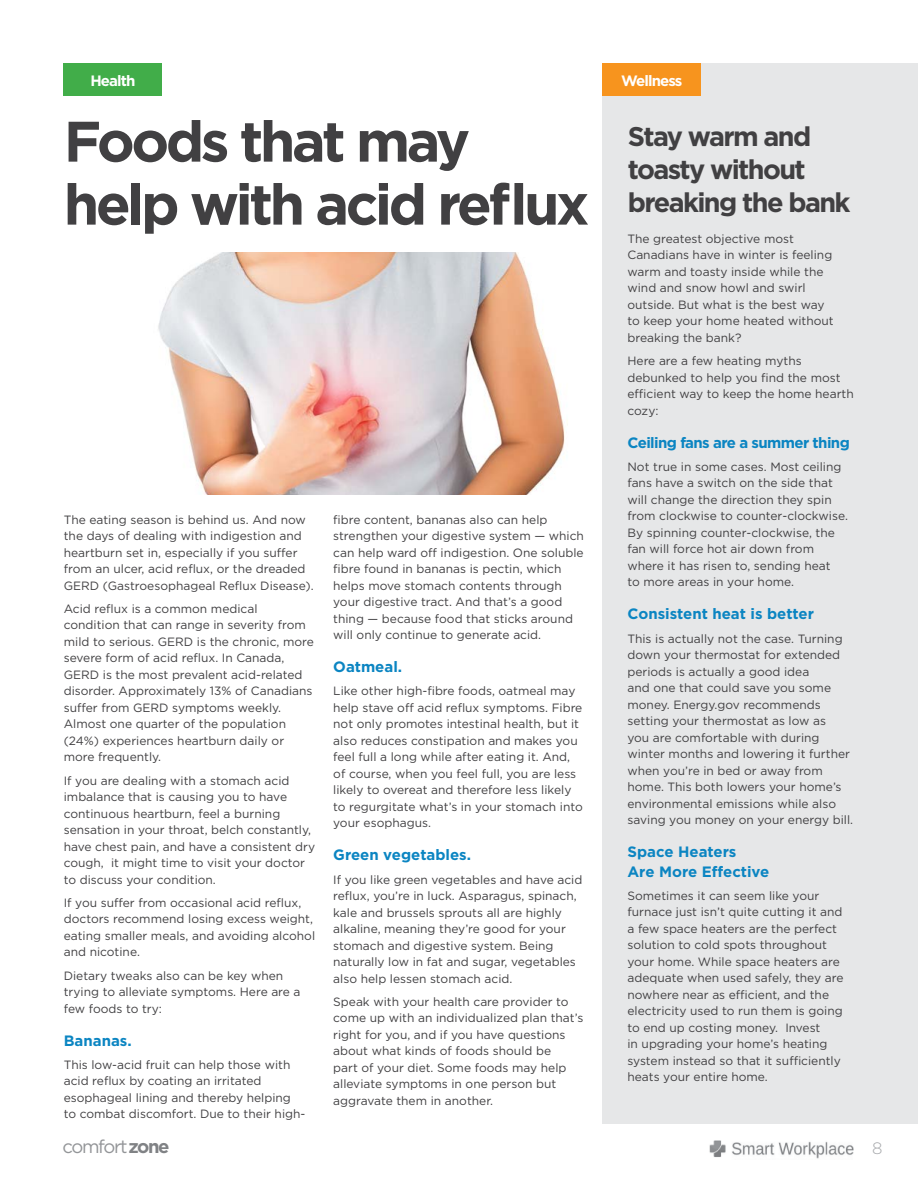
<style>
.page{position:relative;width:918px;height:1188px;background:#fff}
.page>*{position:absolute;margin:0;border:0;box-sizing:border-box;transform-origin:0 0}
.t1{font:700 57px/63px "Gotham";letter-spacing:-.06em;color:#414042}
.t2{font:700 27px/33px "Gotham";letter-spacing:-.06em;color:#414042}
.t3{font:18.45px "Gotham";letter-spacing:-.075em;color:#939598}
.t4{font:300 16.5px "Gotham";color:#a7a9ac}
.t5{font:700 15px/19.5px "Gotham";color:#0b85c2}
.t6{font:700 15px "Gotham";letter-spacing:-.04em;color:#0b85c2}
.t7{font:700 15px "Gotham";letter-spacing:-.06em;color:#fff}
.t8{font:12px/16.5px "Gotham";color:#414042}
.s1{font-weight:700;color:#808285}
</style>
<div class="page">
<img style="left:709px;top:1141px;width:145px;height:18px">
<img style="left:158px;top:253px;width:410px;height:242px">
<div style="left:603px;top:64px;width:315px;height:1060px;background:#e6e7e8"></div>
<div style="left:603px;top:64px;width:98px;height:32px;background:#f7941e"></div>
<div style="left:64px;top:64px;width:98px;height:32px;background:#41ad49"></div>
<p class="t7" style="left:90px;top:71px;width:47px">Health</p>
<p class="t7" style="left:621px;top:71px;width:63px">Wellness</p>
<h1 class="t1" style="left:64px;top:110px;width:527px">Foods that may help with acid reflux</h1>
<p class="t8" style="left:64px;top:511px;width:251px">The eating season is behind us. And now the days of dealing with indigestion and heartburn set in, especially if you suffer from an ulcer, acid reflux, or the dreaded GERD (Gastroesophageal Reflux Disease).</p>
<p class="t8" style="left:64px;top:600px;width:252px">Acid reflux is a common medical condition that can range in severity from mild to serious. GERD is the chronic, more severe form of acid reflux. In Canada, GERD is the most prevalent acid-related disorder. Approximately 13% of Canadians suffer from GERD symptoms weekly.<br>Almost one quarter of the population (24%) experiences heartburn daily or more frequently.</p>
<p class="t8" style="left:64px;top:772px;width:253px">If you are dealing with a stomach acid imbalance that is causing you to have continuous heartburn, feel a burning sensation in your throat, belch constantly, have chest pain, and have a consistent dry cough, it might time to visit your doctor to discuss your condition.</p>
<p class="t8" style="left:64px;top:894px;width:253px">If you suffer from occasional acid reflux, doctors recommend losing excess weight, eating smaller meals, and avoiding alcohol and nicotine.</p>
<p class="t8" style="left:64px;top:967px;width:238px">Dietary tweaks also can be key when trying to alleviate symptoms. Here are a few foods to try:</p>
<p class="t5" style="left:64px;top:1031px;width:69px">Bananas.</p>
<p class="t8" style="left:64px;top:1056px;width:243px">This low-acid fruit can help those with acid reflux by coating an irritated esophageal lining and thereby helping to combat discomfort. Due to their high-</p>
<p class="t8" style="left:333px;top:511px;width:252px">fibre content, bananas also can help strengthen your digestive system — which can help ward off indigestion. One soluble fibre found in bananas is pectin, which helps move stomach contents through your digestive tract. And that’s a good thing — because food that sticks around will only continue to generate acid.</p>
<p class="t5" style="left:333px;top:657px;width:70px">Oatmeal.</p>
<p class="t8" style="left:333px;top:683px;width:251px">Like other high-fibre foods, oatmeal may help stave off acid reflux symptoms. Fibre not only promotes intestinal health, but it also reduces constipation and makes you feel full a long while after eating it. And, of course, when you feel full, you are less likely to overeat and therefore less likely to regurgitate what’s in your stomach into your esophagus.</p>
<p class="t5" style="left:333px;top:845px;width:139px">Green vegetables.</p>
<p class="t8" style="left:333px;top:871px;width:251px">If you like green vegetables and have acid reflux, you’re in luck. Asparagus, spinach, kale and brussels sprouts all are highly alkaline, meaning they’re good for your stomach and digestive system. Being naturally low in fat and sugar, vegetables also help lessen stomach acid.</p>
<p class="t8" style="left:333px;top:993px;width:252px">Speak with your health care provider to come up with an individualized plan that’s right for you, and if you have questions about what kinds of foods should be<br>part of your diet. Some foods may help alleviate symptoms in one person but aggravate them in another.</p>
<h2 class="t2" style="left:628px;top:120px;width:224px">Stay warm and toasty without breaking the bank</h2>
<p class="t8" style="left:627px;top:230px;width:208px">The greatest objective most<br>Canadians have in winter is feeling warm and toasty inside while the wind and snow howl and swirl outside. But what is the best way to keep your home heated without breaking the bank?</p>
<p class="t8" style="left:627px;top:352px;width:228px">Here are a few heating myths debunked to help you find the most efficient way to keep the home hearth cozy:</p>
<p class="t6" style="left:627px;top:432px;width:224px">Ceiling fans are a summer thing</p>
<p class="t8" style="left:627px;top:458px;width:222px">Not true in some cases. Most ceiling fans have a switch on the side that will change the direction they spin from clockwise to counter-clockwise.<br>By spinning counter-clockwise, the fan will force hot air down from where it has risen to, sending heat<br>to more areas in your home.</p>
<p class="t5" style="left:627px;top:604px;width:188px">Consistent heat is better</p>
<p class="t8" style="left:627px;top:630px;width:227px">This is actually not the case. Turning down your thermostat for extended periods is actually a good idea<br>and one that could save you some money. Energy.gov recommends setting your thermostat as low as<br>you are comfortable with during winter months and lowering it further when you’re in bed or away from home. This both lowers your home’s environmental emissions while also saving you money on your energy bill.</p>
<p class="t5" style="left:627px;top:842px;width:143px">Space Heaters<br>Are More Effective</p>
<p class="t8" style="left:627px;top:887px;width:217px">Sometimes it can seem like your furnace just isn’t quite cutting it and a few space heaters are the perfect solution to cold spots throughout your home. While space heaters are adequate when used safely, they are nowhere near as efficient, and the electricity used to run them is going to end up costing money. Invest<br>in upgrading your home’s heating system instead so that it sufficiently heats your entire home.</p>
<h3 class="t3" style="left:63px;top:1135px;width:108px">comfort<span class="s1">zone</span></h3>
<h3 class="t4" style="left:872px;top:1137px;width:12px">8</h3>
</div>
